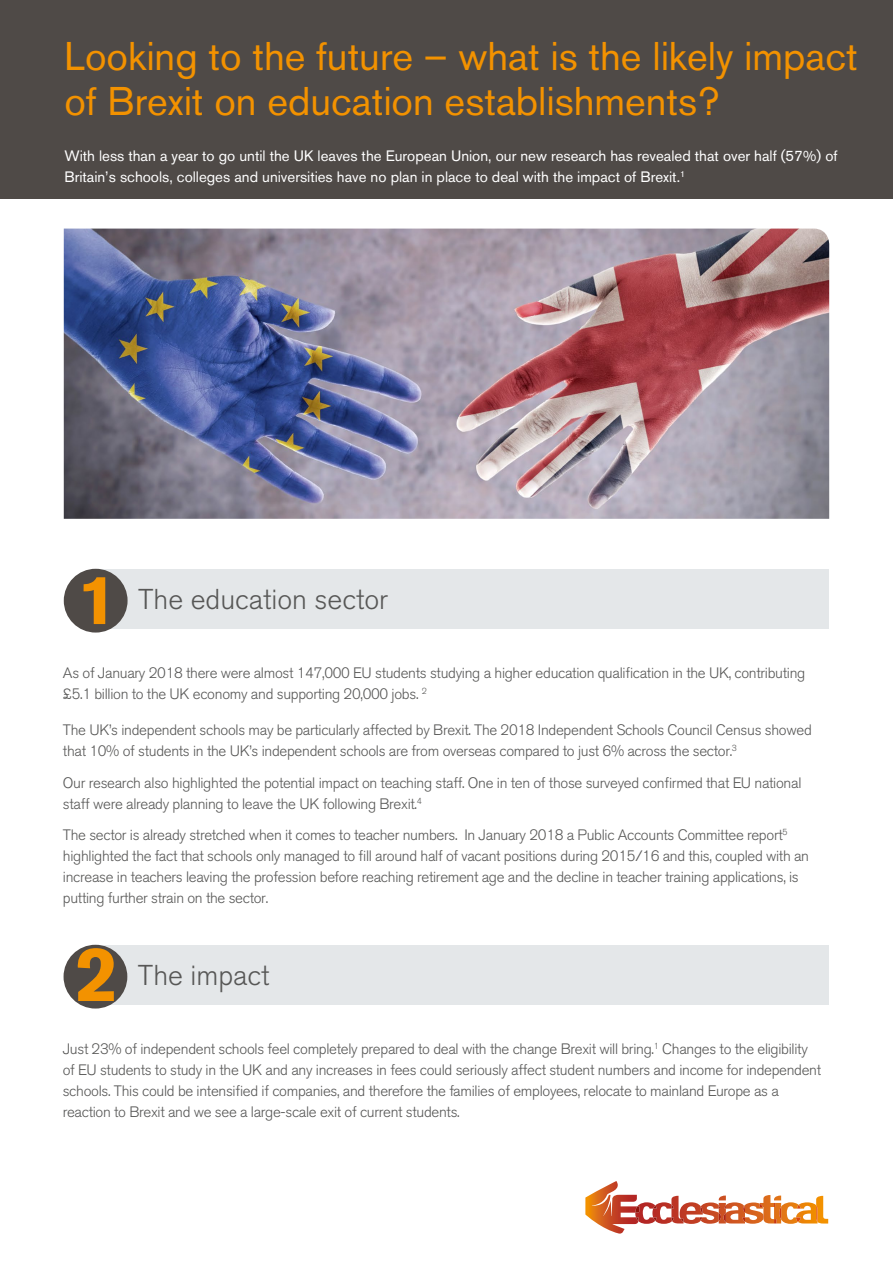
<style>
.page{position:relative;width:893px;height:1263px;background:#fff}
.page>*{position:absolute;margin:0;border:0;box-sizing:border-box;transform-origin:0 0}
.t1{font:39.75px/45px "Akzidenz Grotesk BQ";color:#f39200}
.t2{font:300 28.5px "Akzidenz Grotesk BQ";color:#575756}
.t3{font:300 15px/21px "Akzidenz Grotesk BQ";letter-spacing:-.02em;color:#575756}
.t4{font:15px/21px "Akzidenz Grotesk BQ";color:#fff}
</style>
<div class="page">
<div style="left:0;top:0;width:893px;height:198px;background:#4f4a47"></div>
<svg style="left:585px;top:1181px;width:243px;height:52px"></svg>
<img style="left:64px;top:229px;width:765px;height:290px">
<div style="left:96px;top:569px;width:733px;height:59px;background:#e4e7e9"></div>
<div style="left:64px;top:569px;width:64px;height:63px;background:#4f4a47;border-radius:50%"></div>
<svg style="left:84px;top:577px;width:21px;height:47px"></svg>
<div style="left:95px;top:945px;width:734px;height:59px;background:#e4e7e9"></div>
<div style="left:64px;top:945px;width:63px;height:63px;background:#4f4a47;border-radius:50%"></div>
<svg style="left:77px;top:948px;width:37px;height:53px"></svg>
<h1 class="t1" style="left:64px;top:33px;width:795px">Looking to the future – what is the likely impact of Brexit on education establishments?</h1>
<p class="t4" style="left:64px;top:146px;width:775px">With less than a year to go until the UK leaves the European Union, our new research has revealed that over half (57%) of<br>Britain’s schools, colleges and universities have no plan in place to deal with the impact of Brexit.<sup>1</sup></p>
<h2 class="t2" style="left:138px;top:583px;width:251px">The education sector</h2>
<p class="t3" style="left:63px;top:663px;width:744px">As of January 2018 there were almost 147,000 EU students studying a higher education qualification in the UK, contributing £5.1 billion to the UK economy and supporting 20,000 jobs. <sup>2</sup></p>
<p class="t3" style="left:63px;top:720px;width:750px">The UK’s independent schools may be particularly affected by Brexit. The 2018 Independent Schools Council Census showed that 10% of students in the UK’s independent schools are from overseas compared to just 6% across the sector.<sup>3</sup></p>
<p class="t3" style="left:63px;top:772px;width:740px">Our research also highlighted the potential impact on teaching staff. One in ten of those surveyed confirmed that EU national staff were already planning to leave the UK following Brexit.<sup>4</sup></p>
<p class="t3" style="left:63px;top:825px;width:748px">The sector is already stretched when it comes to teacher numbers. In January 2018 a Public Accounts Committee report<sup>5 </sup>highlighted the fact that schools only managed to fill around half of vacant positions during 2015/16 and this, coupled with an increase in teachers leaving the profession before reaching retirement age and the decline in teacher training applications, is putting further strain on the sector.</p>
<h2 class="t2" style="left:138px;top:959px;width:133px">The impact</h2>
<p class="t3" style="left:63px;top:1039px;width:760px">Just 23% of independent schools feel completely prepared to deal with the change Brexit will bring.<sup>1</sup> Changes to the eligibility of EU students to study in the UK and any increases in fees could seriously affect student numbers and income for independent schools. This could be intensified if companies, and therefore the families of employees, relocate to mainland Europe as a reaction to Brexit and we see a large-scale exit of current students.</p>
</div>
